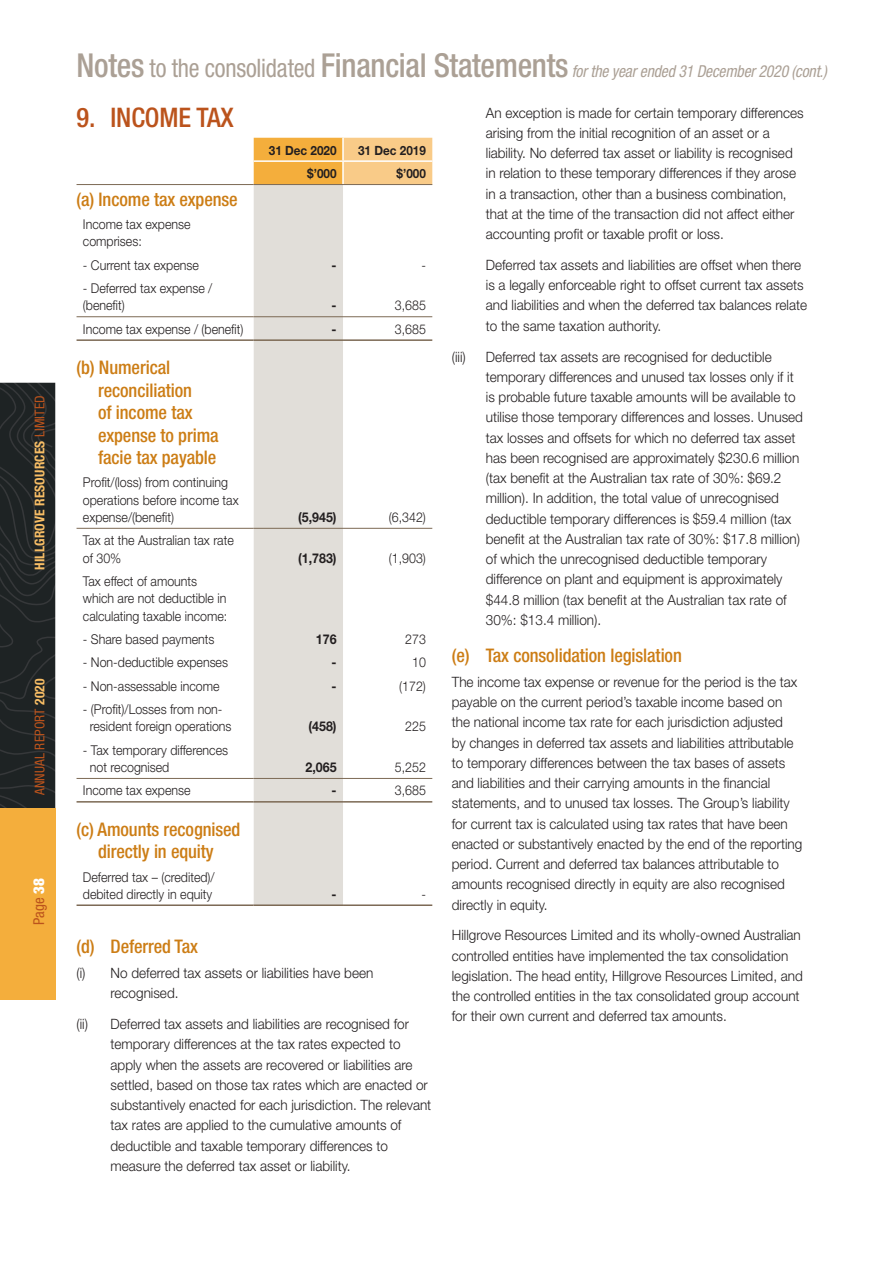
<style>
.page{position:relative;width:893px;height:1263px;background:#fff}
.page>*{position:absolute;margin:0;border:0;box-sizing:border-box;transform-origin:0 0}
.Head_1{font:500 condensed 27px "Helvetica Neue";letter-spacing:-.005em;color:#bb531c}
.Head_4{font:500 condensed 18.75px/22.5px "Helvetica Neue";letter-spacing:-.005em;color:#cc7d15}
.Section_Head{font:italic condensed 16.5px "Helvetica Neue";letter-spacing:-.01em;color:#aba095;scale:.95 1}
.t1{font:condensed 15px "Helvetica Neue";color:#bb531c}
.Body_text_tab__8mm{font:300 14.25px/20.2px "Helvetica Neue";color:#231f20;scale:.95 1}
.Body_text{font:300 14.25px/20.2px "Helvetica Neue";color:#231f20;scale:.95 1}
.Table_text{font:300 13.5px/17.2px "Helvetica Neue";color:#231f20;scale:.92 1}
.Table_text-2{font:700 13.5px "Helvetica Neue";color:#231f20;scale:.92 1}
.t2{font:700 condensed 13.5px "Helvetica Neue";letter-spacing:.01em;color:#f7bd65}
.t3{font:condensed 13.5px "Helvetica Neue";letter-spacing:.01em;color:#bb531c}
.Table_Head{font:700 12.75px "Helvetica Neue";color:#231f20;scale:.92 1}
.s1{font-weight:400;color:#bb531c}
.s2{font-weight:700;color:#f7bd65}
.s3{font-weight:900;color:#fff}
.s4{font-weight:500;font-style:normal;font-size:33px}
.s5{font-style:normal;font-size:25.5px}
</style>
<div class="page">
<svg style="left:0;top:382px;width:77px;height:431px"></svg>
<div style="left:0;top:808px;width:55px;height:191px;background:#f4ae3c"></div>
<svg style="left:254px;top:138px;width:178px;height:46px;background:#f6bc62"></svg>
<div style="left:254px;top:185px;width:89px;height:719px;background:#e1ded9"></div>
<hr style="left:342px;top:138px;width:2px;height:22px;background:#fff">
<hr style="left:254px;top:160px;width:89px;height:2px;background:#fff">
<hr style="left:343px;top:160px;width:89px;height:2px;background:#fff">
<hr style="left:342px;top:162px;width:2px;height:22px;background:#fff">
<hr style="left:77px;top:316px;width:177px;height:1px;background:#7c6954">
<hr style="left:254px;top:316px;width:89px;height:1px;background:#7c6954">
<hr style="left:343px;top:316px;width:89px;height:1px;background:#7c6954">
<hr style="left:77px;top:184px;width:177px;height:1px;background:#7c6954">
<hr style="left:254px;top:184px;width:89px;height:1px;background:#7c6954">
<hr style="left:343px;top:184px;width:89px;height:1px;background:#7c6954">
<hr style="left:77px;top:339px;width:177px;height:2px;background:#7c6954">
<hr style="left:254px;top:339px;width:89px;height:2px;background:#7c6954">
<hr style="left:343px;top:339px;width:89px;height:2px;background:#7c6954">
<hr style="left:77px;top:528px;width:177px;height:1px;background:#7c6954">
<hr style="left:254px;top:528px;width:89px;height:1px;background:#7c6954">
<hr style="left:343px;top:528px;width:89px;height:1px;background:#7c6954">
<hr style="left:77px;top:778px;width:177px;height:1px;background:#7c6954">
<hr style="left:254px;top:778px;width:89px;height:1px;background:#7c6954">
<hr style="left:343px;top:778px;width:89px;height:1px;background:#7c6954">
<hr style="left:77px;top:801px;width:177px;height:1px;background:#7c6954">
<hr style="left:254px;top:801px;width:89px;height:1px;background:#7c6954">
<hr style="left:343px;top:801px;width:89px;height:1px;background:#7c6954">
<hr style="left:77px;top:904px;width:177px;height:2px;background:#7c6954">
<hr style="left:254px;top:904px;width:89px;height:2px;background:#7c6954">
<hr style="left:343px;top:904px;width:89px;height:2px;background:#7c6954">
<p class="t2" style="left:32px;top:570px;width:176px;rotate:-90deg">HILLGROVE RESOURCES <span class="s1">LIMITED</span></p>
<p class="t3" style="left:32px;top:795px;width:118px;rotate:-90deg">ANNUAL REPORT <span class="s2">2020</span></p>
<p class="t1" style="left:30px;top:925px;width:48px;rotate:-90deg">Page <span class="s3">38</span></p>
<p class="Section_Head" style="left:77px;top:62px;width:791px"><span class="s4">Notes</span> <span class="s5">to the consolidated</span> <span class="s4">Financial Statements</span> for the year ended 31 December 2020 (cont.)</p>
<p class="Head_1" style="left:77px;top:102px;width:159px">9. INCOME TAX</p>
<p class="Table_Head" style="left:269px;top:142px;width:75px">31 Dec 2020</p>
<p class="Table_Head" style="left:358px;top:142px;width:75px">31 Dec 2019</p>
<p class="Table_Head" style="left:307px;top:166px;width:33px">$’000</p>
<p class="Table_Head" style="left:397px;top:166px;width:33px">$’000</p>
<p class="Head_4" style="left:77px;top:187px;width:163px">(a) Income tax expense</p>
<p class="Table_text" style="left:83px;top:215px;width:119px">Income tax expense comprises:</p>
<p class="Table_text" style="left:83px;top:256px;width:128px">- Current tax expense</p>
<p class="Table_text-2" style="left:332px;top:257px;width:7px">-</p>
<p class="Table_text" style="left:421px;top:256px;width:6px">-</p>
<p class="Table_text" style="left:83px;top:279px;width:142px">- Deferred tax expense / (benefit)</p>
<p class="Table_text-2" style="left:332px;top:297px;width:7px">-</p>
<p class="Table_text" style="left:395px;top:297px;width:35px">3,685</p>
<p class="Table_text" style="left:83px;top:320px;width:176px">Income tax expense / (benefit)</p>
<p class="Table_text-2" style="left:332px;top:321px;width:7px">-</p>
<p class="Table_text" style="left:395px;top:320px;width:35px">3,685</p>
<p class="Head_4" style="left:98px;top:356px;width:122px;text-indent:-22px">(b) Numerical reconciliation<br>of income tax expense to prima facie tax payable</p>
<p class="Table_text" style="left:83px;top:474px;width:171px">Profit/(loss) from continuing operations before income tax expense/(benefit)</p>
<p class="Table_text-2" style="left:298px;top:509px;width:43px">(5,945)</p>
<p class="Table_text" style="left:389px;top:508px;width:42px">(6,342)</p>
<p class="Table_text" style="left:83px;top:532px;width:166px">Tax at the Australian tax rate of 30%</p>
<p class="Table_text-2" style="left:298px;top:549px;width:43px">(1,783)</p>
<p class="Table_text" style="left:389px;top:549px;width:42px">(1,903)</p>
<p class="Table_text" style="left:83px;top:572px;width:159px">Tax effect of amounts which are not deductible in calculating taxable income:</p>
<p class="Table_text" style="left:83px;top:630px;width:145px">- Share based payments</p>
<p class="Table_text-2" style="left:316px;top:631px;width:24px">176</p>
<p class="Table_text" style="left:405px;top:630px;width:24px">273</p>
<p class="Table_text" style="left:83px;top:654px;width:159px">- Non-deductible expenses</p>
<p class="Table_text-2" style="left:332px;top:654px;width:7px">-</p>
<p class="Table_text" style="left:412px;top:654px;width:17px">10</p>
<p class="Table_text" style="left:83px;top:677px;width:150px">- Non-assessable income</p>
<p class="Table_text-2" style="left:332px;top:677px;width:7px">-</p>
<p class="Table_text" style="left:399px;top:677px;width:31px">(172)</p>
<p class="Table_text" style="left:90px;top:700px;width:156px;text-indent:-7px">- (Profit)/Losses from non&shy;resident foreign operations</p>
<p class="Table_text-2" style="left:309px;top:718px;width:32px">(458)</p>
<p class="Table_text" style="left:405px;top:718px;width:24px">225</p>
<p class="Table_text" style="left:90px;top:741px;width:152px;text-indent:-7px">- Tax temporary differences not recognised</p>
<p class="Table_text-2" style="left:306px;top:759px;width:35px">2,065</p>
<p class="Table_text" style="left:395px;top:758px;width:35px">5,252</p>
<p class="Table_text" style="left:83px;top:782px;width:119px">Income tax expense</p>
<p class="Table_text-2" style="left:332px;top:782px;width:7px">-</p>
<p class="Table_text" style="left:395px;top:782px;width:35px">3,685</p>
<p class="Head_4" style="left:77px;top:817px;width:165px;text-align:center">(c) Amounts recognised directly in equity</p>
<p class="Table_text" style="left:83px;top:868px;width:145px">Deferred tax – (credited)/ debited directly in equity</p>
<p class="Table_text-2" style="left:332px;top:886px;width:7px">-</p>
<p class="Table_text" style="left:421px;top:885px;width:6px">-</p>
<p class="Head_4" style="left:77px;top:935px;width:123px">(d) Deferred Tax</p>
<p class="Body_text_tab__8mm" style="left:111px;top:962px;width:278px;text-indent:-34px">(i) No deferred tax assets or liabilities have been recognised.</p>
<p class="Body_text_tab__8mm" style="left:111px;top:1013px;width:339px;text-indent:-34px">(ii) Deferred tax assets and liabilities are recognised for temporary differences at the tax rates expected to apply when the assets are recovered or liabilities are settled, based on those tax rates which are enacted or substantively enacted for each jurisdiction. The relevant tax rates are applied to the cumulative amounts of deductible and taxable temporary differences to measure the deferred tax asset or liability.</p>
<p class="Body_text_tab__8mm" style="left:486px;top:102px;width:336px">An exception is made for certain temporary differences arising from the initial recognition of an asset or a liability. No deferred tax asset or liability is recognised in relation to these temporary differences if they arose in a transaction, other than a business combination, that at the time of the transaction did not affect either accounting profit or taxable profit or loss.</p>
<p class="Body_text_tab__8mm" style="left:486px;top:254px;width:340px">Deferred tax assets and liabilities are offset when there is a legally enforceable right to offset current tax assets and liabilities and when the deferred tax balances relate to the same taxation authority.</p>
<p class="Body_text_tab__8mm" style="left:452px;top:346px;width:16px">(iii)</p>
<p class="Body_text_tab__8mm" style="left:486px;top:346px;width:335px">Deferred tax assets are recognised for deductible temporary differences and unused tax losses only if it is probable future taxable amounts will be available to utilise those temporary differences and losses. Unused tax losses and offsets for which no deferred tax asset has been recognised are approximately $230.6 million (tax benefit at the Australian tax rate of 30%: $69.2 million). In addition, the total value of unrecognised deductible temporary differences is $59.4 million (tax benefit at the Australian tax rate of 30%: $17.8 million) of which the unrecognised deductible temporary difference on plant and equipment is approximately $44.8 million (tax benefit at the Australian tax rate of 30%: $13.4 million).</p>
<p class="Head_4" style="left:452px;top:644px;width:232px">(e) Tax consolidation legislation</p>
<p class="Body_text" style="left:452px;top:671px;width:371px">The income tax expense or revenue for the period is the tax payable on the current period’s taxable income based on the national income tax rate for each jurisdiction adjusted<br>by changes in deferred tax assets and liabilities attributable to temporary differences between the tax bases of assets and liabilities and their carrying amounts in the financial statements, and to unused tax losses. The Group’s liability for current tax is calculated using tax rates that have been enacted or substantively enacted by the end of the reporting period. Current and deferred tax balances attributable to amounts recognised directly in equity are also recognised directly in equity.</p>
<p class="Body_text" style="left:452px;top:925px;width:371px">Hillgrove Resources Limited and its wholly-owned Australian controlled entities have implemented the tax consolidation legislation. The head entity, Hillgrove Resources Limited, and the controlled entities in the tax consolidated group account for their own current and deferred tax amounts.</p>
</div>
